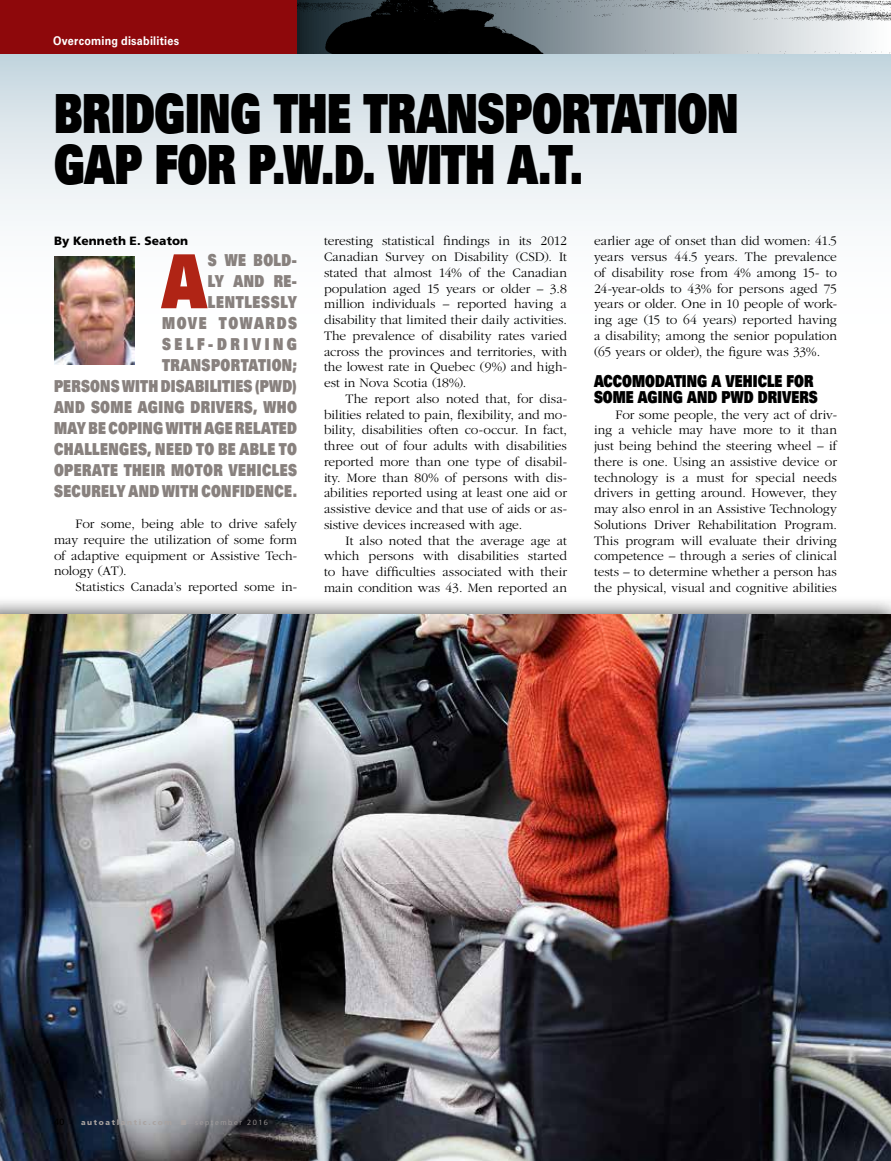
<style>
.page{position:relative;width:891px;height:1161px;background:#fff}
.page>*{position:absolute;margin:0;border:0;box-sizing:border-box;transform-origin:0 0}
.t1{font:74.7px "Univers LT Std X Black";color:#b02415;scale:.75 1}
.t2{font:54px/51px "Univers LT Std X Black";letter-spacing:-.01em;color:#000;scale:.7 1}
.t3{font:16.5px/21px "Univers LT Std X Black";letter-spacing:.035em;color:#88817e;text-align:right;scale:.75 1}
.t4{font:16.5px/15.8px "Univers LT Std X Black";letter-spacing:.005em;color:#000;scale:.75 1}
.t5{font:300 13.5px/15.8px "ITC Garamond Std";color:#000;text-align:justify}
.t6{font:700 12px "Univers LT Std";letter-spacing:.025em;color:#fff;scale:.9 1}
.t7{font:900 12px "Frutiger LT Std";letter-spacing:.01em;color:#000}
.t8{font:900 7.5px "Frutiger LT Std";letter-spacing:.22em;color:#a9a3a1}
.s1{font-weight:300}
</style>
<div class="page">
<div style="left:0;top:54px;width:891px;height:324px;background:linear-gradient(to bottom,#d0dde5,#fff)"></div>
<div style="left:0;top:596px;width:891px;height:565px;background:#000;opacity:.75"></div>
<img style="left:0;top:615px;width:891px;height:546px">
<img style="left:54px;top:256px;width:81px;height:108px">
<img style="left:296px;top:0;width:595px;height:54px">
<div style="left:0;top:0;width:296px;height:54px;background:#8e080b"></div>
<p class="t6" style="left:53px;top:34px;width:141px">Overcoming disabilities</p>
<h2 class="t2" style="left:54px;top:87px;width:979px">BRIDGING THE TRANSPORTATION<br>GAP FOR P.W.D. WITH A.T.</h2>
<p class="t7" style="left:54px;top:234px;width:136px">By Kenneth E. Seaton</p>
<h1 class="t1" style="left:162px;top:232px;width:61px">A</h1>
<p class="t3" style="left:54px;top:249px;width:326px">S WE BOLD-<br>LY AND RE-<br>LENTLESSLY<br>MOVE TOWARDS<br>SELF-DRIVING<br>TRANSPORTATION;<br>PERSONS WITH DISABILITIES (PWD)<br>AND SOME AGING DRIVERS, WHO<br>MAY BE COPING WITH AGE RELATED<br>CHALLENGES, NEED TO BE ABLE TO<br>OPERATE THEIR MOTOR VEHICLES<br>SECURELY AND WITH CONFIDENCE.</p>
<p class="t5" style="left:54px;top:516px;width:245px;text-indent:22px">For some, being able to drive safely may require the utilization of some form of adaptive equipment or Assistive Tech&shy;nology (AT).</p>
<p class="t5" style="left:76px;top:579px;width:223px">Statistics Canada’s reported some in-</p>
<p class="t5" style="left:324px;top:233px;width:245px">teresting statistical findings in its 2012<br>Canadian Survey on Disability (CSD). It stated that almost 14% of the Canadian population aged 15 years or older – 3.8 million individuals – reported having a disability that limited their daily activities.<br>The prevalence of disability rates varied across the provinces and territories, with the lowest rate in Quebec (9%) and high&shy;est in Nova Scotia (18%).</p>
<p class="t5" style="left:324px;top:391px;width:245px;text-indent:22px">The report also noted that, for disa&shy;bilities related to pain, flexibility, and mo&shy;bility, disabilities often co-occur. In fact, three out of four adults with disabilities reported more than one type of disabil&shy;ity. More than 80% of persons with dis&shy;abilities reported using at least one aid or assistive device and that use of aids or as&shy;sistive devices increased with age.</p>
<p class="t5" style="left:324px;top:533px;width:245px;text-indent:22px">It also noted that the average age at which persons with disabilities started to have difficulties associated with their main condition was 43. Men reported an</p>
<p class="t5" style="left:594px;top:233px;width:245px">earlier age of onset than did women: 41.5 years versus 44.5 years. The prevalence of disability rose from 4% among 15- to 24-year-olds to 43% for persons aged 75 years or older. One in 10 people of work&shy;ing age (15 to 64 years) reported having a disability; among the senior population (65 years or older), the figure was 33%.</p>
<p class="t4" style="left:594px;top:373px;width:300px">ACCOMODATING A VEHICLE FOR<br>SOME AGING AND PWD DRIVERS</p>
<p class="t5" style="left:594px;top:407px;width:245px;text-indent:22px">For some people, the very act of driv&shy;ing a vehicle may have more to it than just being behind the steering wheel – if there is one. Using an assistive device or technology is a must for special needs drivers in getting around. However, they may also enrol in an Assistive Technology Solutions Driver Rehabilitation Program.<br>This program will evaluate their driving competence – through a series of clinical tests – to determine whether a person has the physical, visual and cognitive abilities</p>
<p class="t8" style="left:81px;top:1118px;width:189px">autoatlantic.com ■ <span class="s1">september 2016</span></p>
</div>
